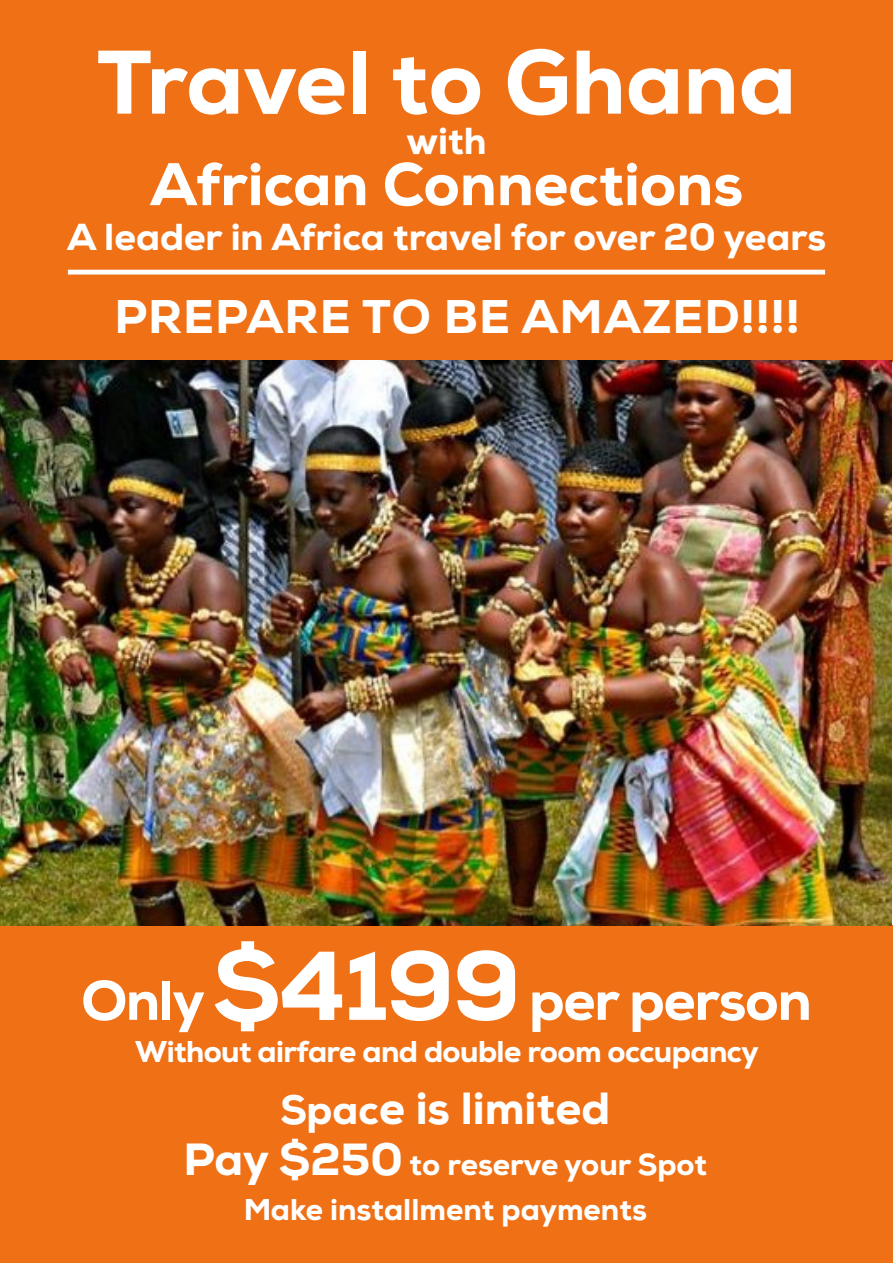
<style>
.page{position:relative;width:893px;height:1263px;background:#fff}
.page>*{position:absolute;margin:0;border:0;box-sizing:border-box;transform-origin:0 0}
.t1{font:800 90px "Nexa";color:#fff}
.t2{font:800 60px "Nexa";color:#fff}
.t3{font:800 55.5px "Nexa";letter-spacing:-.02em;color:#fff}
.t4{font:800 47.1px "Nexa";letter-spacing:.02em;color:#fff}
.t5{font:800 45px "Nexa";color:#fff}
.t6{font:800 37.5px "Nexa";color:#fff}
.t7{font:800 30px "Nexa";color:#fff}
.t8{font:800 30px "Nexa";letter-spacing:-.02em;color:#fff}
.s1{font-size:97.5px}
.s2{font-size:40.5px}
.s3{font-size:45px}
</style>
<div class="page">
<div style="left:0;top:0;width:893px;height:362px;background:#f07016"></div>
<div style="left:0;top:926px;width:893px;height:337px;background:#f07016"></div>
<hr style="left:68px;top:270px;width:757px;height:4px;background:#fff">
<img style="left:0;top:360px;width:891px;height:566px">
<p class="t1" style="left:97px;top:25px;width:701px">Travel to Ghana</p>
<p class="t6" style="left:406px;top:117px;width:82px">with</p>
<p class="t2" style="left:150px;top:146px;width:595px">African Connections</p>
<p class="t6" style="left:67px;top:213px;width:760px">A leader in Africa travel for over 20 years</p>
<h3 class="t4" style="left:114px;top:287px;width:687px">PREPARE TO BE AMAZED!!!!</h3>
<p class="t3" style="left:81px;top:965px;width:732px">Only<span class="s1">$4199</span> per person</p>
<p class="t8" style="left:135px;top:1032px;width:625px">Without airfare and double room occupancy</p>
<p class="t5" style="left:280px;top:1079px;width:331px"><span class="s2">Spac</span>e is limited</p>
<p class="t7" style="left:183px;top:1145px;width:525px"><span class="s3">Pay $250</span> to reserve your Spot</p>
<p class="t7" style="left:244px;top:1190px;width:405px">Make installment payments</p>
</div>
